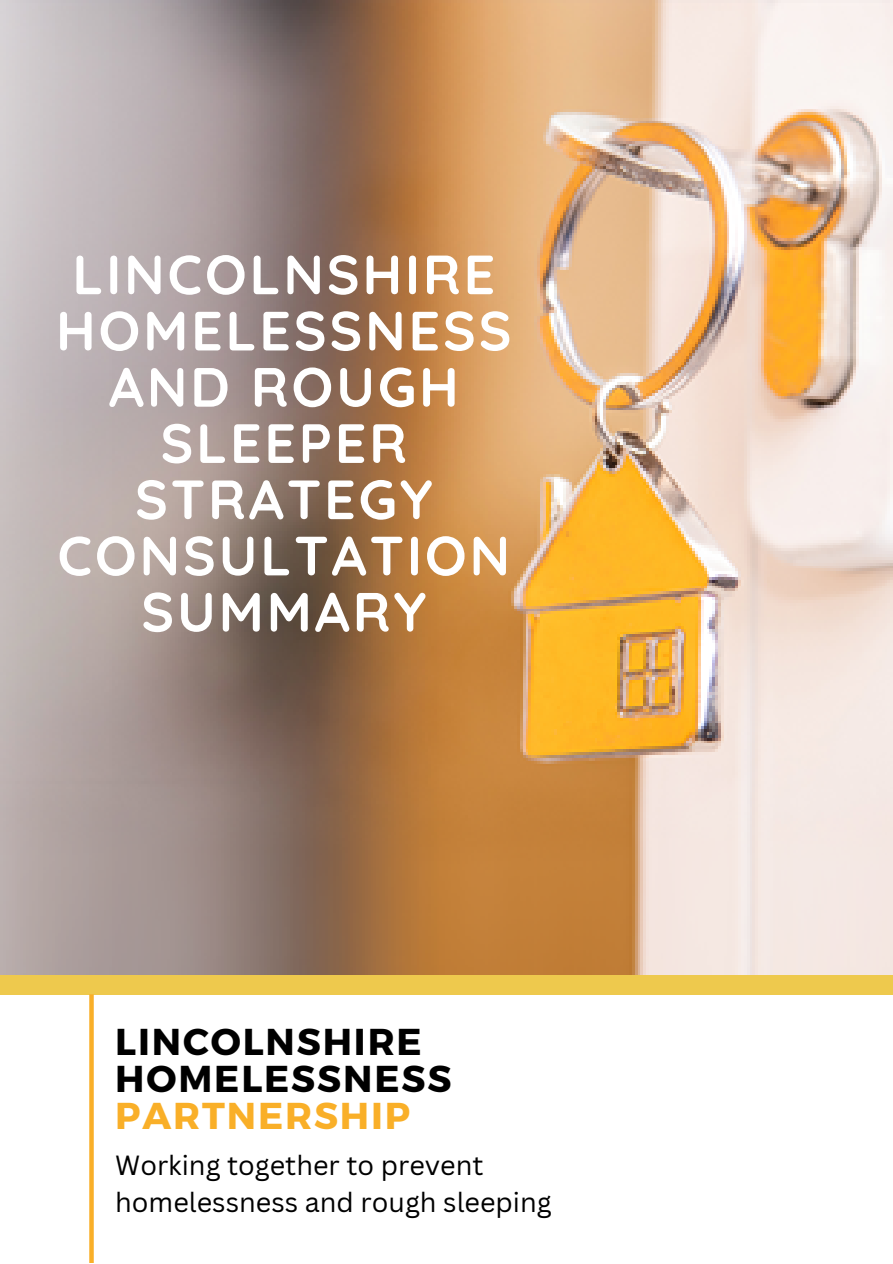
<style>
.page{position:relative;width:893px;height:1264px;background:#fff}
.page>*{position:absolute;margin:0;border:0;box-sizing:border-box;transform-origin:0 0}
.t1{font:700 55.2px/56.2px "Quicksand";letter-spacing:.05em;color:#fff;text-align:center}
.t2{font:700 37.35px/37px "Montserrat";letter-spacing:.05em;color:#000}
.t3{font:700 37.35px "Montserrat";letter-spacing:.05em;color:#f9af28}
.t4{font:27px/37px "Canva Sans";color:#000}
</style>
<div class="page">
<img style="left:0;top:0;width:892px;height:975px">
<div style="left:0;top:975px;width:892px;height:19px;background:#eec94d"></div>
<div style="left:89px;top:994px;width:5px;height:268px;background:#f9af28"></div>
<p class="t1" style="left:56px;top:245px;width:457px">LINCOLNSHIRE<br>HOMELESSNESS<br>AND ROUGH<br>SLEEPER<br>STRATEGY<br>CONSULTATION<br>SUMMARY</p>
<p class="t2" style="left:115px;top:1021px;width:338px">LINCOLNSHIRE<br>HOMELESSNESS</p>
<p class="t3" style="left:115px;top:1091px;width:297px">PARTNERSHIP</p>
<p class="t4" style="left:115px;top:1146px;width:438px">Working together to prevent homelessness and rough sleeping</p>
</div>
